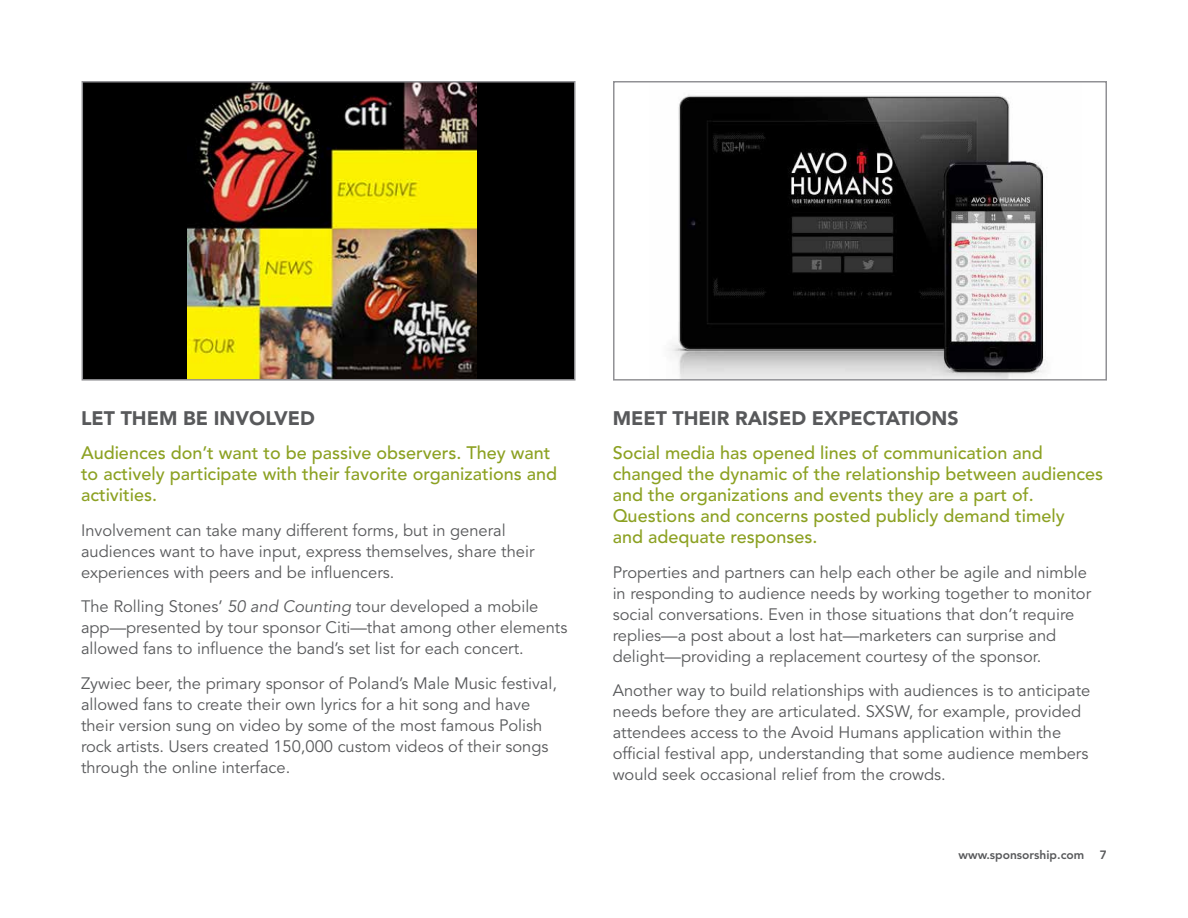
<style>
.page{position:relative;width:1188px;height:918px;background:#fff}
.page>*{position:absolute;margin:0;border:0;box-sizing:border-box;transform-origin:0 0}
.t1{font:900 19.5px "Avenir LT Std";color:#58595b}
.t2{font:500 18px/21px "Avenir LT Std";color:#8ca122}
.t3{font:16.5px/21px "Avenir LT Std";color:#58595b}
.t4{font:800 12px "Avenir LT Std";color:#58595b}
.s1{font-style:italic}
</style>
<div class="page">
<img style="left:669px;top:95px;width:378px;height:283px">
<div style="left:613px;top:81px;width:494px;height:300px;border:2px solid #919195"></div>
<div style="left:82px;top:82px;width:493px;height:298px;background:#000"></div>
<img style="left:187px;top:84px;width:290px;height:294px">
<div style="left:82px;top:81px;width:494px;height:300px;border:2px solid #919195"></div>
<p class="t1" style="left:81px;top:406px;width:235px">LET THEM BE INVOLVED</p>
<p class="t2" style="left:81px;top:443px;width:478px">Audiences don’t want to be passive observers. They want to actively participate with their favorite organizations and activities.</p>
<p class="t3" style="left:81px;top:520px;width:455px">Involvement can take many different forms, but in general audiences want to have input, express themselves, share their experiences with peers and be influencers.</p>
<p class="t3" style="left:81px;top:597px;width:488px">The Rolling Stones’ <span class="s1">50 and Counting</span> tour developed a mobile app—presented by tour sponsor Citi—that among other elements allowed fans to influence the band’s set list for each concert.</p>
<p class="t3" style="left:81px;top:673px;width:478px">Zywiec beer, the primary sponsor of Poland’s Male Music festival, allowed fans to create their own lyrics for a hit song and have their version sung on video by some of the most famous Polish rock artists. Users created 150,000 custom videos of their songs through the online interface.</p>
<p class="t1" style="left:613px;top:406px;width:347px">MEET THEIR RAISED EXPECTATIONS</p>
<p class="t2" style="left:613px;top:443px;width:492px">Social media has opened lines of communication and changed the dynamic of the relationship between audiences and the organizations and events they are a part of.<br>Questions and concerns posted publicly demand timely<br>and adequate responses.</p>
<p class="t3" style="left:613px;top:562px;width:480px">Properties and partners can help each other be agile and nimble in responding to audience needs by working together to monitor social conversations. Even in those situations that don’t require replies—a post about a lost hat—marketers can surprise and delight—providing a replacement courtesy of the sponsor.</p>
<p class="t3" style="left:613px;top:681px;width:479px">Another way to build relationships with audiences is to anticipate needs before they are articulated. SXSW, for example, provided attendees access to the Avoid Humans application within the official festival app, understanding that some audience members would seek occasional relief from the crowds.</p>
<p class="t4" style="left:959px;top:848px;width:127px">www.sponsorship.com</p>
<p class="t4" style="left:1100px;top:848px;width:9px">7</p>
</div>
